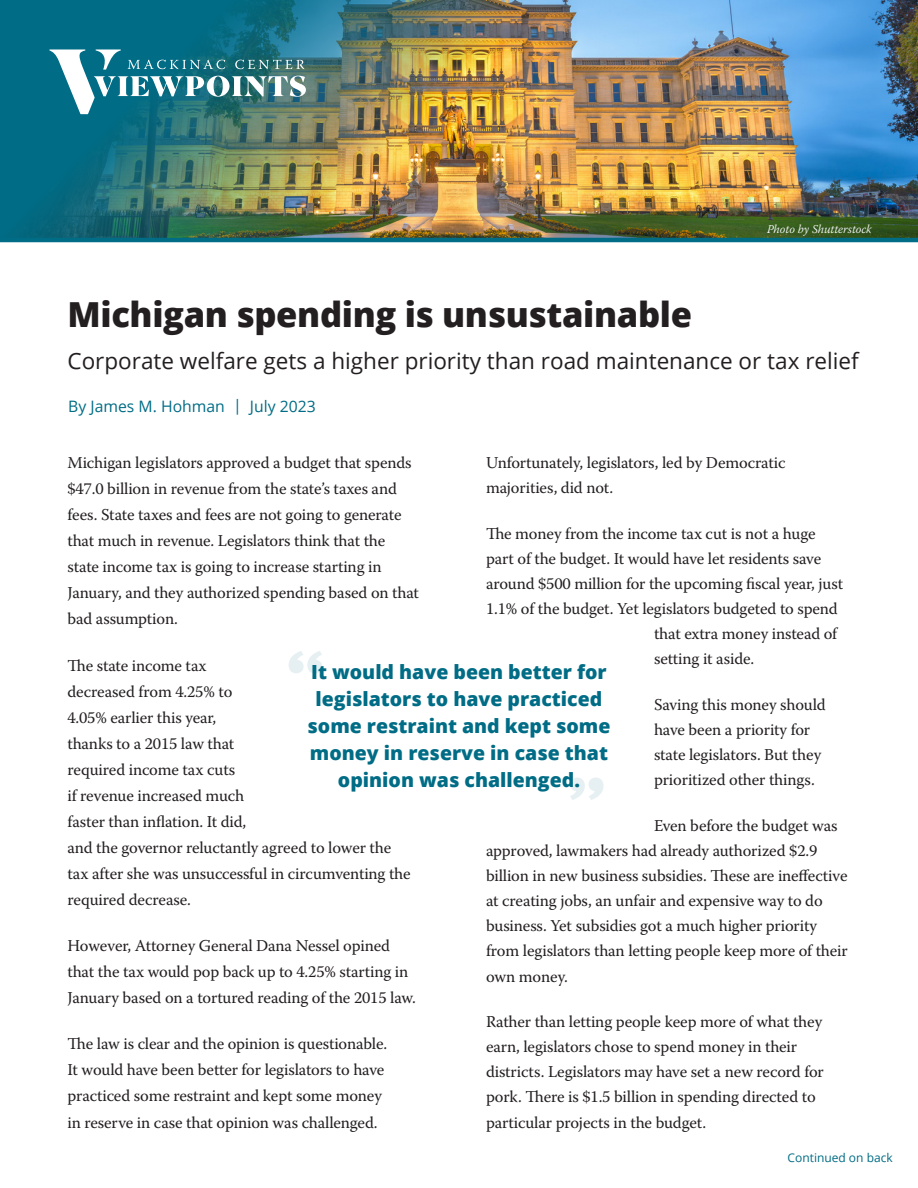
<style>
.page{position:relative;width:918px;height:1188px;background:#fff}
.page>*{position:absolute;margin:0;border:0;box-sizing:border-box;transform-origin:0 0}
._2018_Headline{font:800 34.5px "Open Sans";letter-spacing:-.01em;color:#231f20}
._2018_Subhead{font:22.5px "Open Sans";color:#231f20}
.Main_para{font:800 19.5px/27px "Open Sans";color:#006c85;text-align:center}
._2018_body{font:16.5px/26.1px "Warnock Pro";letter-spacing:-.01em;color:#231f20}
._2018_Author{font:15.75px "Open Sans";color:#006c85}
._2018_body-2{font:italic 300 12px "Warnock Pro";color:#fff}
._2018_Continued{font:12px "Open Sans";color:#006c85}
</style>
<div class="page">
<svg style="left:289px;top:651px;width:33px;height:22px"></svg>
<svg style="left:570px;top:778px;width:34px;height:22px"></svg>
<img style="left:0;top:0;width:918px;height:242px">
<svg style="left:49px;top:49px;width:257px;height:65px"></svg>
<p class="_2018_body-2" style="left:767px;top:222px;width:106px">Photo by Shutterstock</p>
<p class="_2018_Headline" style="left:68px;top:288px;width:626px">Michigan spending is unsustainable</p>
<p class="_2018_Subhead" style="left:68px;top:345px;width:793px">Corporate welfare gets a higher priority than road maintenance or tax relief</p>
<p class="_2018_Author" style="left:68px;top:396px;width:249px">By James M. Hohman | July 2023</p>
<p class="_2018_body" style="left:68px;top:449px;width:353px">Michigan legislators approved a budget that spends $47.0 billion in revenue from the state’s taxes and fees. State taxes and fees are not going to generate that much in revenue. Legislators think that the state income tax is going to increase starting in January, and they authorized spending based on that bad assumption.</p>
<p class="_2018_body" style="left:68px;top:652px;width:345px">The state income tax<br>decreased from 4.25% to<br>4.05% earlier this year,<br>thanks to a 2015 law that<br>required income tax cuts<br>if revenue increased much<br>faster than inflation. It did,<br>and the governor reluctantly agreed to lower the tax after she was unsuccessful in circumventing the required decrease.</p>
<p class="_2018_body" style="left:68px;top:932px;width:350px">However, Attorney General Dana Nessel opined that the tax would pop back up to 4.25% starting in<br>January based on a tortured reading of the 2015 law.</p>
<p class="_2018_body" style="left:68px;top:1031px;width:321px">The law is clear and the opinion is questionable.<br>It would have been better for legislators to have practiced some restraint and kept some money in reserve in case that opinion was challenged.</p>
<p class="_2018_body" style="left:486px;top:450px;width:301px;line-height:25.2px">Unfortunately, legislators, led by Democratic majorities, did not.</p>
<p class="_2018_body" style="left:486px;top:520px;width:331px">The money from the income tax cut is not a huge</p>
<p class="_2018_body" style="left:486px;top:545px;width:337px">part of the budget. It would have let residents save</p>
<p class="_2018_body" style="left:486px;top:570px;width:359px">around $500 million for the upcoming fiscal year, just</p>
<p class="_2018_body" style="left:486px;top:595px;width:353px">1.1% of the budget. Yet legislators budgeted to spend</p>
<p class="_2018_body" style="left:654px;top:621px;width:185px">that extra money instead of</p>
<p class="_2018_body" style="left:654px;top:646px;width:102px">setting it aside.</p>
<p class="_2018_body" style="left:654px;top:692px;width:173px;line-height:25.2px">Saving this money should have been a priority for state legislators. But they prioritized other things.</p>
<p class="_2018_body" style="left:486px;top:812px;width:363px;line-height:25.2px;text-indent:168px">Even before the budget was approved, lawmakers had already authorized $2.9 billion in new business subsidies. These are ineffective at creating jobs, an unfair and expensive way to do business. Yet subsidies got a much higher priority from legislators than letting people keep more of their own money.</p>
<p class="_2018_body" style="left:486px;top:1009px;width:339px;line-height:25.2px">Rather than letting people keep more of what they earn, legislators chose to spend money in their districts. Legislators may have set a new record for pork. There is $1.5 billion in spending directed to particular projects in the budget.</p>
<p class="Main_para" style="left:308px;top:657px;width:304px">It would have been better for legislators to have practiced some restraint and kept some money in reserve in case that opinion was challenged.</p>
<p class="_2018_Continued" style="left:788px;top:1150px;width:107px">Continued on back</p>
</div>
